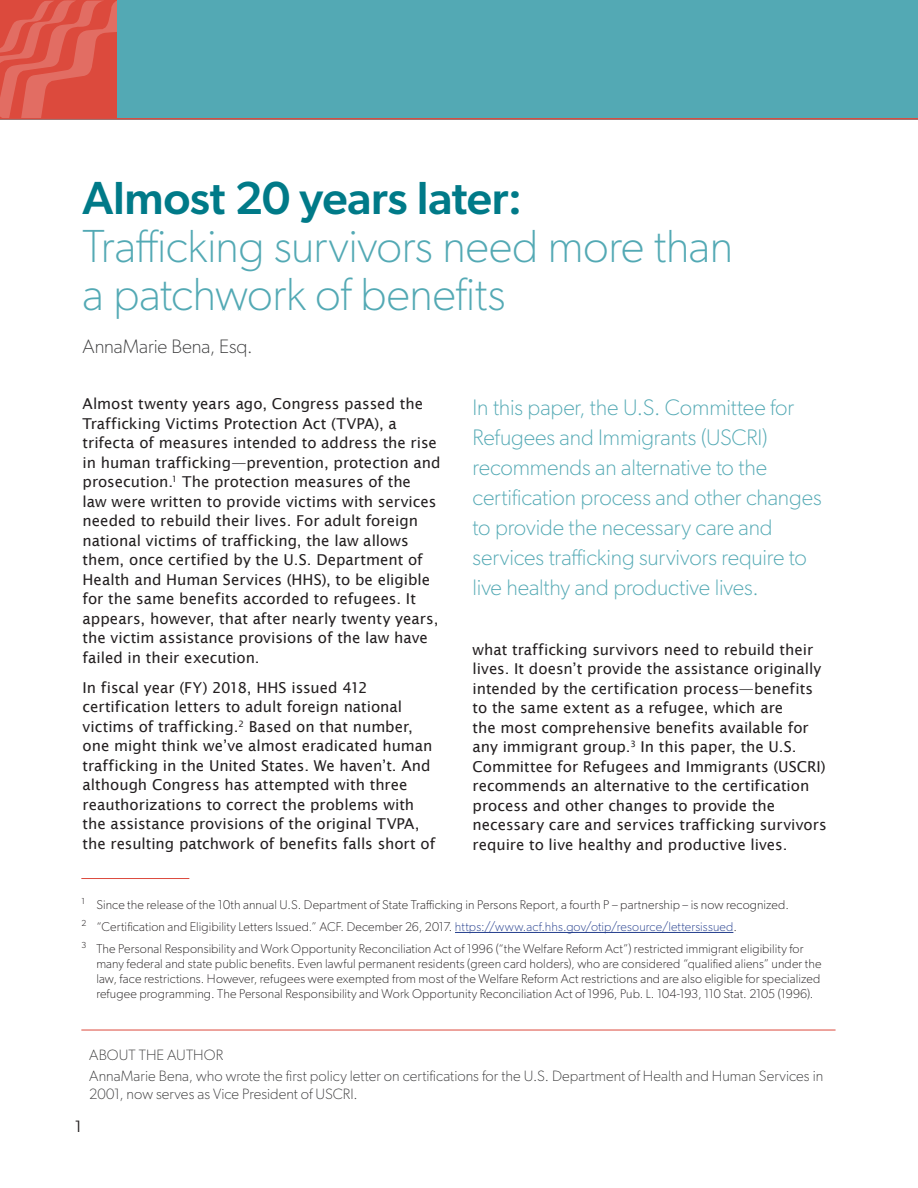
<style>
.page{position:relative;width:918px;height:1188px;background:#fff}
.page>*{position:absolute;margin:0;border:0;box-sizing:border-box;transform-origin:0 0}
.t1{font:100 46.5px/48px "Gibson";letter-spacing:-.01em;color:#53a9b4}
.t2{font:500 46.5px "Gibson";letter-spacing:-.01em;color:#007a88}
.t3{font:100 22.5px/30px "Gibson";letter-spacing:-.005em;color:#53a9b4}
.t4{font:100 19.5px "Gibson";letter-spacing:-.005em;color:#3c3c3d}
.t5{font:16.5px "Gibson";color:#231f20}
.t6{font:15px/19.5px "Lucida Sans";color:#231f20}
.t7{font:100 15px/21.8px "Gibson";letter-spacing:.005em;color:#3c3c3d}
.t8{font:100 12.75px/21.8px "Gibson";letter-spacing:.01em;color:#231f20}
.s1{color:#253f8e}
</style>
<div class="page">
<div style="left:0;top:0;width:918px;height:120px;background:#53a9b4"></div>
<svg style="left:0;top:0;width:117px;height:118px;background:#de574b"></svg>
<hr style="left:455px;top:932px;width:278px;height:1px;background:#253f8e">
<hr style="left:81px;top:878px;width:108px;height:1px;background:#dc4a3d">
<hr style="left:81px;top:1030px;width:755px;height:1px;background:#dc4a3d">
<hr style="left:0;top:118px;width:918px;height:2px;background:#dc4a3d">
<h1 class="t2" style="left:82px;top:170px;width:441px">Almost 20 years later:</h1>
<h1 class="t1" style="left:82px;top:221px;width:652px">Trafficking survivors need more than a patchwork of benefits</h1>
<h3 class="t4" style="left:82px;top:335px;width:172px">AnnaMarie Bena, Esq.</h3>
<p class="t6" style="left:83px;top:394px;width:360px">Almost twenty years ago, Congress passed the Trafficking Victims Protection Act (TVPA), a trifecta of measures intended to address the rise in human trafficking—prevention, protection and prosecution.<sup>1</sup> The protection measures of the<br>law were written to provide victims with services needed to rebuild their lives. For adult foreign national victims of trafficking, the law allows them, once certified by the U.S. Department of Health and Human Services (HHS), to be eligible for the same benefits accorded to refugees. It appears, however, that after nearly twenty years, the victim assistance provisions of the law have failed in their execution.</p>
<p class="t6" style="left:83px;top:678px;width:354px">In fiscal year (FY) 2018, HHS issued 412 certification letters to adult foreign national victims of trafficking.<sup>2</sup> Based on that number, one might think we’ve almost eradicated human trafficking in the United States. We haven’t. And although Congress has attempted with three reauthorizations to correct the problems with the assistance provisions of the original TVPA, the resulting patchwork of benefits falls short of</p>
<p class="t3" style="left:473px;top:392px;width:351px">In this paper, the U.S. Committee for Refugees and Immigrants (USCRI) recommends an alternative to the certification process and other changes to provide the necessary care and services trafficking survivors require to live healthy and productive lives.</p>
<p class="t6" style="left:473px;top:639px;width:356px">what trafficking survivors need to rebuild their lives. It doesn’t provide the assistance originally intended by the certification process—benefits to the same extent as a refugee, which are<br>the most comprehensive benefits available for any immigrant group.<sup>3</sup> In this paper, the U.S.<br>Committee for Refugees and Immigrants (USCRI) recommends an alternative to the certification process and other changes to provide the necessary care and services trafficking survivors require to live healthy and productive lives.</p>
<p class="t8" style="left:81px;top:894px;width:724px"><sup>1</sup> Since the release of the 10th annual U.S. Department of State Trafficking in Persons Report, a fourth P – partnership – is now recognized.<br><sup>2</sup> “Certification and Eligibility Letters Issued.” ACF. December 26, 2017. <span class="s1">https://www.acf.hhs.gov/otip/resource/lettersissued</span>.<br><sup>3</sup> The Personal Responsibility and Work Opportunity Reconciliation Act of 1996 (“the Welfare Reform Act”) restricted immigrant eligibility for</p>
<p class="t8" style="left:96px;top:956px;width:727px;line-height:15px;text-align:justify">many federal and state public benefits. Even lawful permanent residents (green card holders), who are considered “qualified aliens” under the law, face restrictions. However, refugees were exempted from most of the Welfare Reform Act restrictions and are also eligible for specialized refugee programming. The Personal Responsibility and Work Opportunity Reconciliation Act of 1996, Pub. L. 104-193, 110 Stat. 2105 (1996).</p>
<p class="t5" style="left:75px;top:1116px;width:9px">1</p>
<p class="t7" style="left:89px;top:1043px;width:735px">ABOUT THE AUTHOR<br>AnnaMarie Bena, who wrote the first policy letter on certifications for the U.S. Department of Health and Human Services in</p>
<p class="t7" style="left:89px;top:1083px;width:270px">2001, now serves as Vice President of USCRI.</p>
</div>
